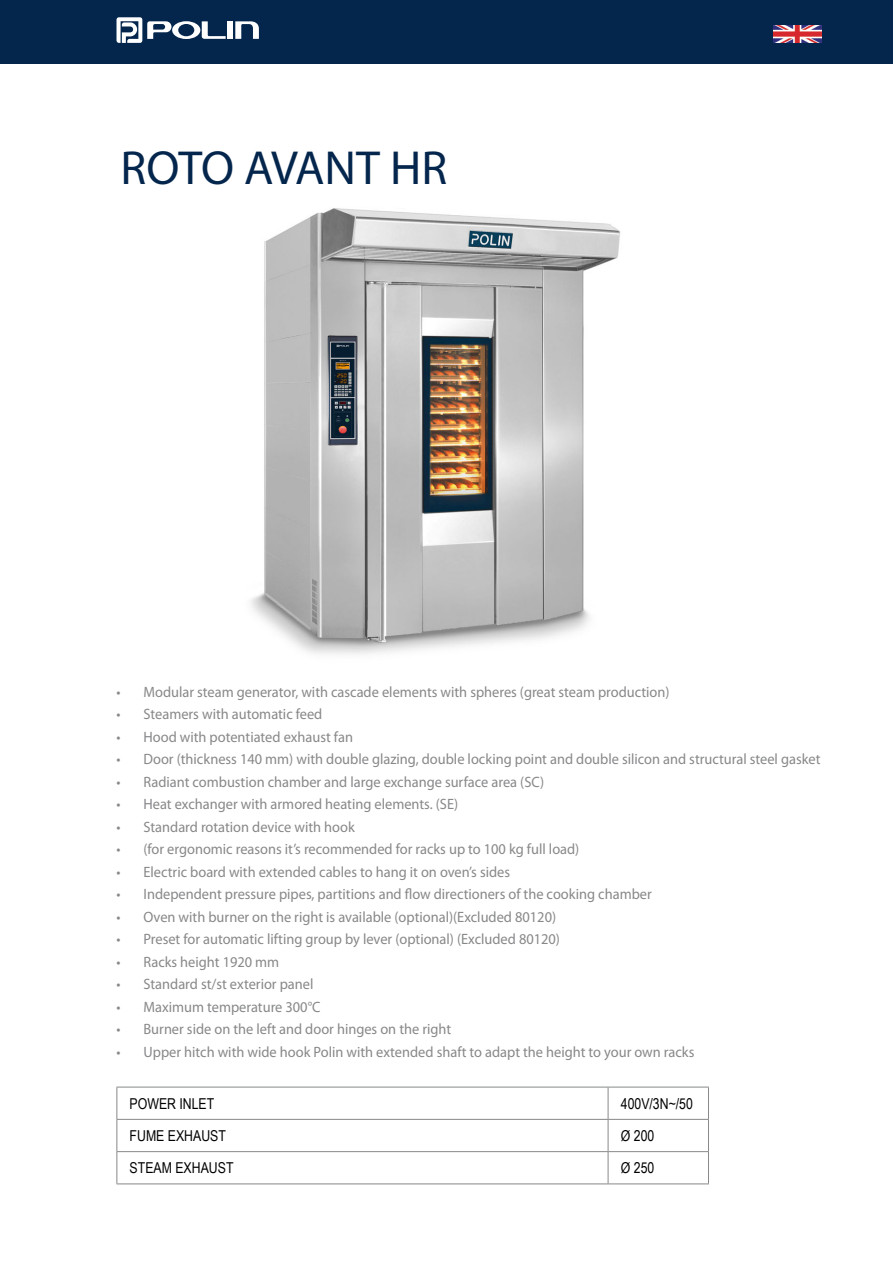
<style>
.page{position:relative;width:893px;height:1263px;background:#fff}
.page>*{position:absolute;margin:0;border:0;box-sizing:border-box;transform-origin:0 0}
.t1{font:48px "Myriad Pro";letter-spacing:-.015em;color:#04264d}
.t2{font:15px "Myriad Pro";color:#87888a;scale:.96 1}
.t3{font:15px "Arial Narrow";color:#000}
</style>
<div class="page">
<img style="left:251px;top:208px;width:370px;height:446px">
<div style="left:0;top:0;width:893px;height:64px;background:#04264d"></div>
<svg style="left:235px;top:21px;width:24px;height:18px"></svg>
<div style="left:227px;top:21px;width:6px;height:18px;background:#fff"></div>
<svg style="left:116px;top:17px;width:110px;height:26px"></svg>
<img style="left:774px;top:26px;width:47px;height:17px">
<svg style="left:117px;top:1088px;width:591px;height:95px"></svg>
<hr style="left:116px;top:1087px;width:492px;height:1px;background:#87888a">
<hr style="left:116px;top:1087px;width:1px;height:32px;background:#87888a">
<hr style="left:608px;top:1087px;width:101px;height:1px;background:#87888a">
<hr style="left:608px;top:1087px;width:1px;height:32px;background:#87888a">
<hr style="left:708px;top:1087px;width:1px;height:32px;background:#87888a">
<hr style="left:116px;top:1119px;width:492px;height:1px;background:#87888a">
<hr style="left:116px;top:1120px;width:1px;height:31px;background:#87888a">
<hr style="left:608px;top:1119px;width:101px;height:1px;background:#87888a">
<hr style="left:608px;top:1120px;width:1px;height:31px;background:#87888a">
<hr style="left:708px;top:1120px;width:1px;height:31px;background:#87888a">
<hr style="left:116px;top:1151px;width:492px;height:1px;background:#87888a">
<hr style="left:116px;top:1152px;width:1px;height:31px;background:#87888a">
<hr style="left:608px;top:1151px;width:101px;height:1px;background:#87888a">
<hr style="left:608px;top:1152px;width:1px;height:31px;background:#87888a">
<hr style="left:708px;top:1152px;width:1px;height:31px;background:#87888a">
<hr style="left:116px;top:1183px;width:492px;height:1px;background:#87888a">
<hr style="left:608px;top:1183px;width:101px;height:1px;background:#87888a">
<h1 class="t1" style="left:121px;top:138px;width:328px">ROTO AVANT HR</h1>
<p class="t2" style="left:116px;top:682px;width:578px">• Modular steam generator, with cascade elements with spheres (great steam production)</p>
<p class="t2" style="left:116px;top:705px;width:216px">• Steamers with automatic feed</p>
<p class="t2" style="left:116px;top:727px;width:248px">• Hood with potentiated exhaust fan</p>
<p class="t2" style="left:116px;top:750px;width:735px">• Door (thickness 140 mm) with double glazing, double locking point and double silicon and structural steel gasket</p>
<p class="t2" style="left:116px;top:772px;width:447px">• Radiant combustion chamber and large exchange surface area (SC)</p>
<p class="t2" style="left:116px;top:795px;width:357px">• Heat exchanger with armored heating elements. (SE)</p>
<p class="t2" style="left:116px;top:817px;width:250px">• Standard rotation device with hook</p>
<p class="t2" style="left:116px;top:840px;width:484px">• (for ergonomic reasons it’s recommended for racks up to 100 kg full load)</p>
<p class="t2" style="left:116px;top:862px;width:412px">• Electric board with extended cables to hang it on oven’s sides</p>
<p class="t2" style="left:116px;top:885px;width:559px">• Independent pressure pipes, partitions and flow directioners of the cooking chamber</p>
<p class="t2" style="left:116px;top:907px;width:459px">• Oven with burner on the right is available (optional)(Excluded 80120)</p>
<p class="t2" style="left:116px;top:930px;width:464px">• Preset for automatic lifting group by lever (optional) (Excluded 80120)</p>
<p class="t2" style="left:116px;top:952px;width:171px">• Racks height 1920 mm</p>
<p class="t2" style="left:116px;top:975px;width:207px">• Standard st/st exterior panel</p>
<p class="t2" style="left:116px;top:997px;width:214px">• Maximum temperature 300°C</p>
<p class="t2" style="left:116px;top:1020px;width:350px">• Burner side on the left and door hinges on the right</p>
<p class="t2" style="left:116px;top:1042px;width:603px">• Upper hitch with wide hook Polin with extended shaft to adapt the height to your own racks</p>
<p class="t3" style="left:130px;top:1092px;width:86px">POWER INLET</p>
<p class="t3" style="left:621px;top:1092px;width:74px">400V/3N~/50</p>
<p class="t3" style="left:130px;top:1124px;width:98px">FUME EXHAUST</p>
<p class="t3" style="left:621px;top:1124px;width:35px">Ø 200</p>
<p class="t3" style="left:130px;top:1157px;width:105px">STEAM EXHAUST</p>
<p class="t3" style="left:621px;top:1157px;width:35px">Ø 250</p>
</div>
